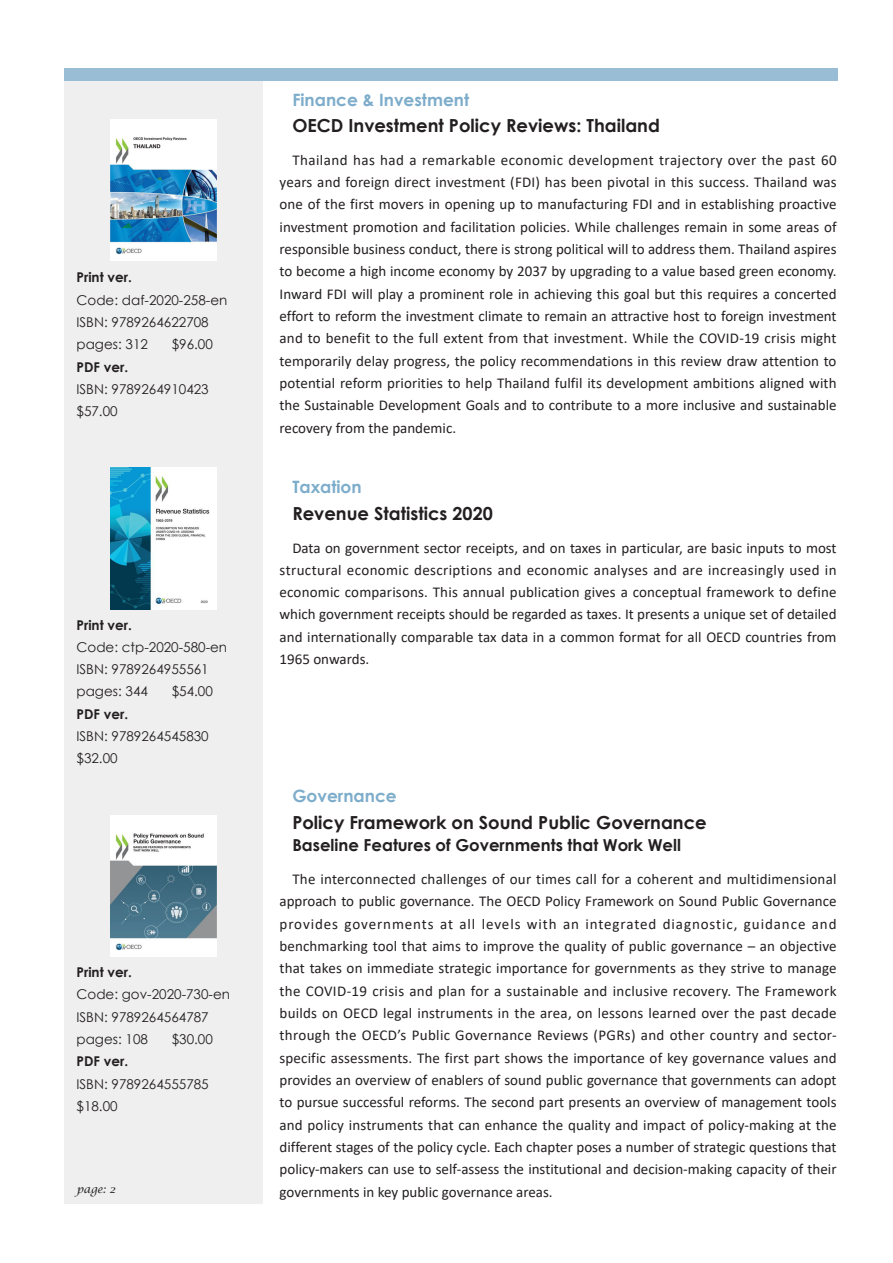
<style>
.page{position:relative;width:893px;height:1263px;background:#fff}
.page>*{position:absolute;margin:0;border:0;box-sizing:border-box;transform-origin:0 0}
.t1{font:700 18px "Century Gothic";color:#231f20}
.t2{font:700 16.95px "Century Gothic";color:#7dadcb}
.t3{font:700 16.5px "Century Gothic";color:#231f20}
.t4{font:15px/22.4px "Calibri";color:#231f20;text-align:justify}
.t5{font:13.5px "Century Gothic";color:#231f20}
.t6{font:700 13.5px "Century Gothic";color:#231f20}
.t7{font:italic 10.65px "Lucida Calligraphy";color:#231f20}
</style>
<div class="page">
<div style="left:64px;top:81px;width:199px;height:1122px;background:#efeff0"></div>
<div style="left:64px;top:69px;width:774px;height:12px;background:#9abdd6"></div>
<img style="left:111px;top:119px;width:106px;height:142px">
<img style="left:111px;top:815px;width:106px;height:142px">
<img style="left:111px;top:468px;width:106px;height:142px">
<p class="t6" style="left:77px;top:267px;width:57px">Print ver.</p>
<p class="t5" style="left:77px;top:290px;width:152px">Code: daf-2020-258-en</p>
<p class="t5" style="left:77px;top:313px;width:134px">ISBN: 9789264622708</p>
<p class="t5" style="left:77px;top:335px;width:73px">pages: 312</p>
<p class="t5" style="left:172px;top:335px;width:43px">$96.00</p>
<p class="t6" style="left:77px;top:356px;width:53px">PDF ver.</p>
<p class="t5" style="left:77px;top:380px;width:134px">ISBN: 9789264910423</p>
<p class="t5" style="left:77px;top:402px;width:43px">$57.00</p>
<p class="t6" style="left:77px;top:614px;width:57px">Print ver.</p>
<p class="t5" style="left:77px;top:637px;width:152px">Code: ctp-2020-580-en</p>
<p class="t5" style="left:77px;top:660px;width:134px">ISBN: 9789264955561</p>
<p class="t5" style="left:77px;top:682px;width:73px">pages: 344</p>
<p class="t5" style="left:172px;top:682px;width:43px">$54.00</p>
<p class="t6" style="left:77px;top:704px;width:53px">PDF ver.</p>
<p class="t5" style="left:77px;top:727px;width:134px">ISBN: 9789264545830</p>
<p class="t5" style="left:77px;top:749px;width:43px">$32.00</p>
<p class="t6" style="left:77px;top:962px;width:57px">Print ver.</p>
<p class="t5" style="left:77px;top:985px;width:155px">Code: gov-2020-730-en</p>
<p class="t5" style="left:77px;top:1007px;width:134px">ISBN: 9789264564787</p>
<p class="t5" style="left:77px;top:1030px;width:73px">pages: 108</p>
<p class="t5" style="left:172px;top:1030px;width:43px">$30.00</p>
<p class="t6" style="left:77px;top:1051px;width:53px">PDF ver.</p>
<p class="t5" style="left:77px;top:1074px;width:134px">ISBN: 9789264555785</p>
<p class="t5" style="left:77px;top:1097px;width:43px">$18.00</p>
<p class="t7" style="left:77px;top:1183px;width:40px">page: 2</p>
<p class="t2" style="left:292px;top:87px;width:178px">Finance &amp; Investment</p>
<p class="t1" style="left:292px;top:112px;width:369px">OECD Investment Policy Reviews: Thailand</p>
<p class="t4" style="left:280px;top:148px;width:559px;text-indent:13px">Thailand has had a remarkable economic development trajectory over the past 60 years and foreign direct investment (FDI) has been pivotal in this success. Thailand was one of the first movers in opening up to manufacturing FDI and in establishing proactive investment promotion and facilitation policies. While challenges remain in some areas of responsible business conduct, there is strong political will to address them. Thailand aspires to become a high income economy by 2037 by upgrading to a value based green economy.<br>Inward FDI will play a prominent role in achieving this goal but this requires a concerted effort to reform the investment climate to remain an attractive host to foreign investment and to benefit to the full extent from that investment. While the COVID-19 crisis might temporarily delay progress, the policy recommendations in this review draw attention to potential reform priorities to help Thailand fulfil its development ambitions aligned with the Sustainable Development Goals and to contribute to a more inclusive and sustainable recovery from the pandemic.</p>
<p class="t2" style="left:292px;top:474px;width:71px">Taxation</p>
<p class="t1" style="left:292px;top:500px;width:202px">Revenue Statistics 2020</p>
<p class="t4" style="left:280px;top:536px;width:559px;text-indent:13px">Data on government sector receipts, and on taxes in particular, are basic inputs to most structural economic descriptions and economic analyses and are increasingly used in economic comparisons. This annual publication gives a conceptual framework to define which government receipts should be regarded as taxes. It presents a unique set of detailed and internationally comparable tax data in a common format for all OECD countries from 1965 onwards.</p>
<p class="t2" style="left:292px;top:783px;width:106px">Governance</p>
<p class="t1" style="left:292px;top:809px;width:416px">Policy Framework on Sound Public Governance</p>
<p class="t3" style="left:292px;top:832px;width:390px">Baseline Features of Governments that Work Well</p>
<p class="t4" style="left:280px;top:867px;width:559px;text-indent:13px">The interconnected challenges of our times call for a coherent and multidimensional approach to public governance. The OECD Policy Framework on Sound Public Governance provides governments at all levels with an integrated diagnostic, guidance and benchmarking tool that aims to improve the quality of public governance – an objective that takes on immediate strategic importance for governments as they strive to manage the COVID-19 crisis and plan for a sustainable and inclusive recovery. The Framework builds on OECD legal instruments in the area, on lessons learned over the past decade through the OECD’s Public Governance Reviews (PGRs) and other country and sector&shy;specific assessments. The first part shows the importance of key governance values and provides an overview of enablers of sound public governance that governments can adopt to pursue successful reforms. The second part presents an overview of management tools and policy instruments that can enhance the quality and impact of policy-making at the different stages of the policy cycle. Each chapter poses a number of strategic questions that policy-makers can use to self-assess the institutional and decision-making capacity of their governments in key public governance areas.</p>
</div>
